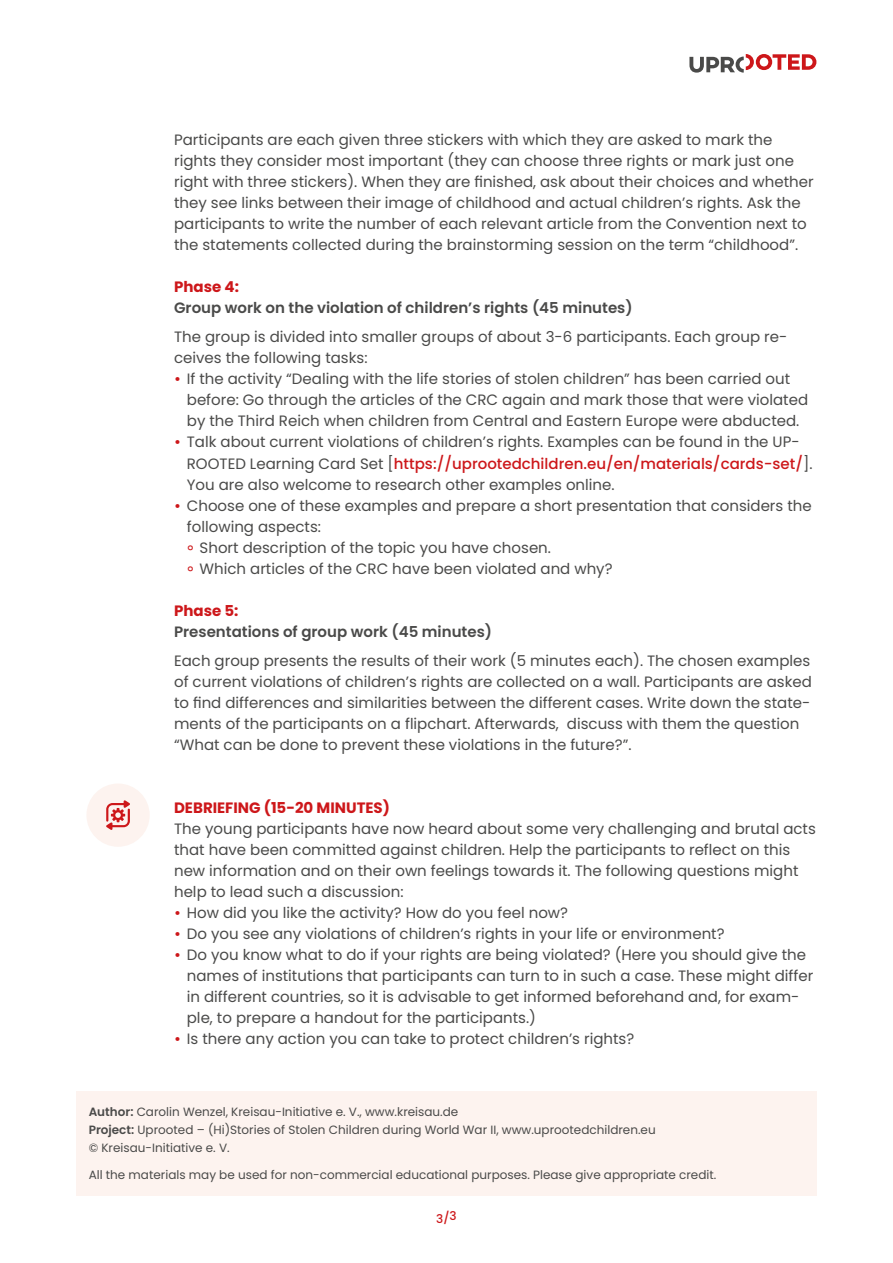
<style>
.page{position:relative;width:893px;height:1263px;background:#fff}
.page>*{position:absolute;margin:0;border:0;box-sizing:border-box;transform-origin:0 0}
.t1{font:15px/21px "Poppins";color:#4a4a49}
.t2{font:600 15px "Poppins";color:#4a4a49}
.t3{font:700 15px "Poppins";color:#cd171a}
.t4{font:12px/18px "Poppins";color:#4a4a49}
.t5{font:500 12px "Poppins";color:#cd171a}
.s1{font-weight:500;color:#cd171a}
.s2{font-weight:600}
</style>
<div class="page">
<div style="left:86px;top:783px;width:64px;height:64px;background:#fdf3ef;border-radius:50%"></div>
<svg style="left:106px;top:800px;width:24px;height:30px"></svg>
<svg style="left:689px;top:54px;width:127px;height:19px"></svg>
<div style="left:76px;top:1091px;width:740px;height:104px;background:#fdf3ef"></div>
<p class="t1" style="left:174px;top:129px;width:641px">Participants are each given three stickers with which they are asked to mark the rights they consider most important (they can choose three rights or mark just one right with three stickers). When they are finished, ask about their choices and whether they see links between their image of childhood and actual children’s rights. Ask the participants to write the number of each relevant article from the Convention next to the statements collected during the brainstorming session on the term “childhood”.</p>
<p class="t3" style="left:174px;top:278px;width:66px">Phase 4:</p>
<p class="t2" style="left:174px;top:299px;width:460px">Group work on the violation of children’s rights (45 minutes)</p>
<p class="t1" style="left:174px;top:327px;width:615px">The group is divided into smaller groups of about 3-6 participants. Each group re&shy;ceives the following tasks:</p>
<p class="t1" style="left:187px;top:369px;width:623px;text-indent:-13px"><span class="s1">•</span> If the activity “Dealing with the life stories of stolen children” has been carried out before: Go through the articles of the CRC again and mark those that were violated by the Third Reich when children from Central and Eastern Europe were abducted.</p>
<p class="t1" style="left:187px;top:431px;width:627px;text-indent:-13px"><span class="s1">•</span> Talk about current violations of children’s rights. Examples can be found in the UP-<br>ROOTED Learning Card Set [<span class="s1">https://uprootedchildren.eu/en/materials/cards-set/</span>].<br>You are also welcome to research other examples online.</p>
<p class="t1" style="left:187px;top:495px;width:626px;text-indent:-13px"><span class="s1">•</span> Choose one of these examples and prepare a short presentation that considers the following aspects:<br><span class="s1">॰</span> Short description of the topic you have chosen.<br><span class="s1">॰</span> Which articles of the CRC have been violated and why?</p>
<p class="t3" style="left:174px;top:602px;width:66px">Phase 5:</p>
<p class="t2" style="left:174px;top:623px;width:320px">Presentations of group work (45 minutes)</p>
<p class="t1" style="left:174px;top:651px;width:639px">Each group presents the results of their work (5 minutes each). The chosen examples of current violations of children’s rights are collected on a wall. Participants are asked to find differences and similarities between the different cases. Write down the state&shy;ments of the participants on a flipchart. Afterwards, discuss with them the question “What can be done to prevent these violations in the future?”.</p>
<p class="t3" style="left:174px;top:799px;width:217px">DEBRIEFING (15-20 MINUTES)</p>
<p class="t1" style="left:174px;top:819px;width:643px">The young participants have now heard about some very challenging and brutal acts that have been committed against children. Help the participants to reflect on this new information and on their own feelings towards it. The following questions might help to lead such a discussion:</p>
<p class="t1" style="left:174px;top:903px;width:395px"><span class="s1">•</span> How did you like the activity? How do you feel now?</p>
<p class="t1" style="left:174px;top:924px;width:552px"><span class="s1">•</span> Do you see any violations of children’s rights in your life or environment?</p>
<p class="t1" style="left:187px;top:945px;width:628px;text-indent:-13px"><span class="s1">•</span> Do you know what to do if your rights are being violated? (Here you should give the names of institutions that participants can turn to in such a case. These might differ in different countries, so it is advisable to get informed beforehand and, for exam&shy;ple, to prepare a handout for the participants.)</p>
<p class="t1" style="left:174px;top:1029px;width:462px"><span class="s1">•</span> Is there any action you can take to protect children’s rights?</p>
<p class="t4" style="left:89px;top:1103px;width:568px"><span class="s2">Author:</span> Carolin Wenzel, Kreisau-Initiative e. V., www.kreisau.de<br><span class="s2">Project:</span> Uprooted – (Hi)Stories of Stolen Children during World War II, www.uprootedchildren.eu © Kreisau-Initiative e. V.</p>
<p class="t4" style="left:89px;top:1165px;width:629px">All the materials may be used for non-commercial educational purposes. Please give appropriate credit.</p>
<p class="t5" style="left:436px;top:1210px;width:22px">3/3</p>
</div>
